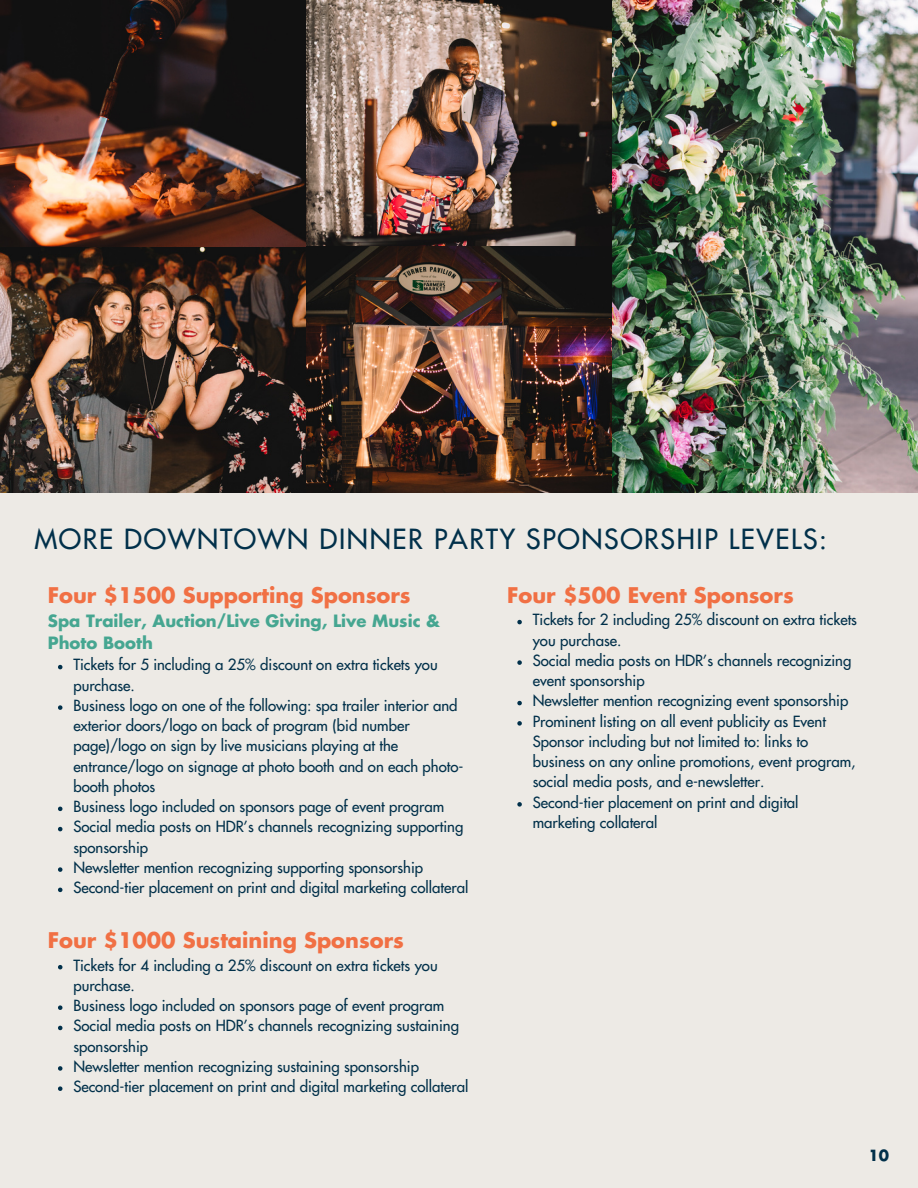
<style>
.page{position:relative;width:918px;height:1188px;background:#edeae5}
.page>*{position:absolute;margin:0;border:0;box-sizing:border-box;transform-origin:0 0}
.t1{font:500 27px "Futura Std";letter-spacing:.06em;color:#01304a}
.t2{font:700 21px "Futura Std";color:#f17044}
.t3{font:700 16.5px/22.5px "Futura Std";color:#46a691}
.t4{font:500 15px/20.2px "Futura Std";color:#01304a}
.t5{font:700 15px "Futura Std";color:#01304a}
</style>
<div class="page">
<img style="left:0;top:0;width:918px;height:493px">
<svg style="left:58px;top:665px;width:4px;height:4px"></svg>
<svg style="left:58px;top:705px;width:4px;height:5px"></svg>
<svg style="left:58px;top:807px;width:4px;height:4px"></svg>
<svg style="left:58px;top:827px;width:4px;height:4px"></svg>
<svg style="left:58px;top:867px;width:4px;height:5px"></svg>
<svg style="left:58px;top:888px;width:4px;height:4px"></svg>
<svg style="left:58px;top:965px;width:4px;height:4px"></svg>
<svg style="left:58px;top:1005px;width:4px;height:5px"></svg>
<svg style="left:58px;top:1026px;width:4px;height:4px"></svg>
<svg style="left:58px;top:1066px;width:4px;height:5px"></svg>
<svg style="left:58px;top:1086px;width:4px;height:5px"></svg>
<svg style="left:517px;top:620px;width:5px;height:4px"></svg>
<svg style="left:517px;top:660px;width:5px;height:5px"></svg>
<svg style="left:517px;top:701px;width:5px;height:4px"></svg>
<svg style="left:517px;top:721px;width:5px;height:5px"></svg>
<svg style="left:517px;top:802px;width:5px;height:5px"></svg>
<h1 class="t1" style="left:34px;top:527px;width:794px">MORE DOWNTOWN DINNER PARTY SPONSORSHIP LEVELS:</h1>
<h2 class="t2" style="left:48px;top:586px;width:364px">Four $1500 Supporting Sponsors</h2>
<p class="t3" style="left:48px;top:610px;width:394px">Spa Trailer, Auction/Live Giving, Live Music &amp;<br>Photo Booth</p>
<p class="t4" style="left:73px;top:655px;width:397px">Tickets for 5 including a 25% discount on extra tickets you purchase.<br>Business logo on one of the following: spa trailer interior and exterior doors/logo on back of program (bid number page)/logo on sign by live musicians playing at the entrance/logo on signage at photo booth and on each photo&shy;booth photos<br>Business logo included on sponsors page of event program Social media posts on HDR’s channels recognizing supporting sponsorship<br>Newsletter mention recognizing supporting sponsorship Second-tier placement on print and digital marketing collateral</p>
<h2 class="t2" style="left:48px;top:931px;width:358px">Four $1000 Sustaining Sponsors</h2>
<p class="t4" style="left:73px;top:956px;width:397px">Tickets for 4 including a 25% discount on extra tickets you purchase.<br>Business logo included on sponsors page of event program Social media posts on HDR’s channels recognizing sustaining sponsorship<br>Newsletter mention recognizing sustaining sponsorship Second-tier placement on print and digital marketing collateral</p>
<h2 class="t2" style="left:507px;top:586px;width:288px">Four $500 Event Sponsors</h2>
<p class="t4" style="left:533px;top:610px;width:326px">Tickets for 2 including 25% discount on extra tickets you purchase.<br>Social media posts on HDR’s channels recognizing event sponsorship<br>Newsletter mention recognizing event sponsorship Prominent listing on all event publicity as Event Sponsor including but not limited to: links to business on any online promotions, event program, social media posts, and e-newsletter.<br>Second-tier placement on print and digital marketing collateral</p>
<p class="t5" style="left:868px;top:1148px;width:22px">10</p>
</div>
